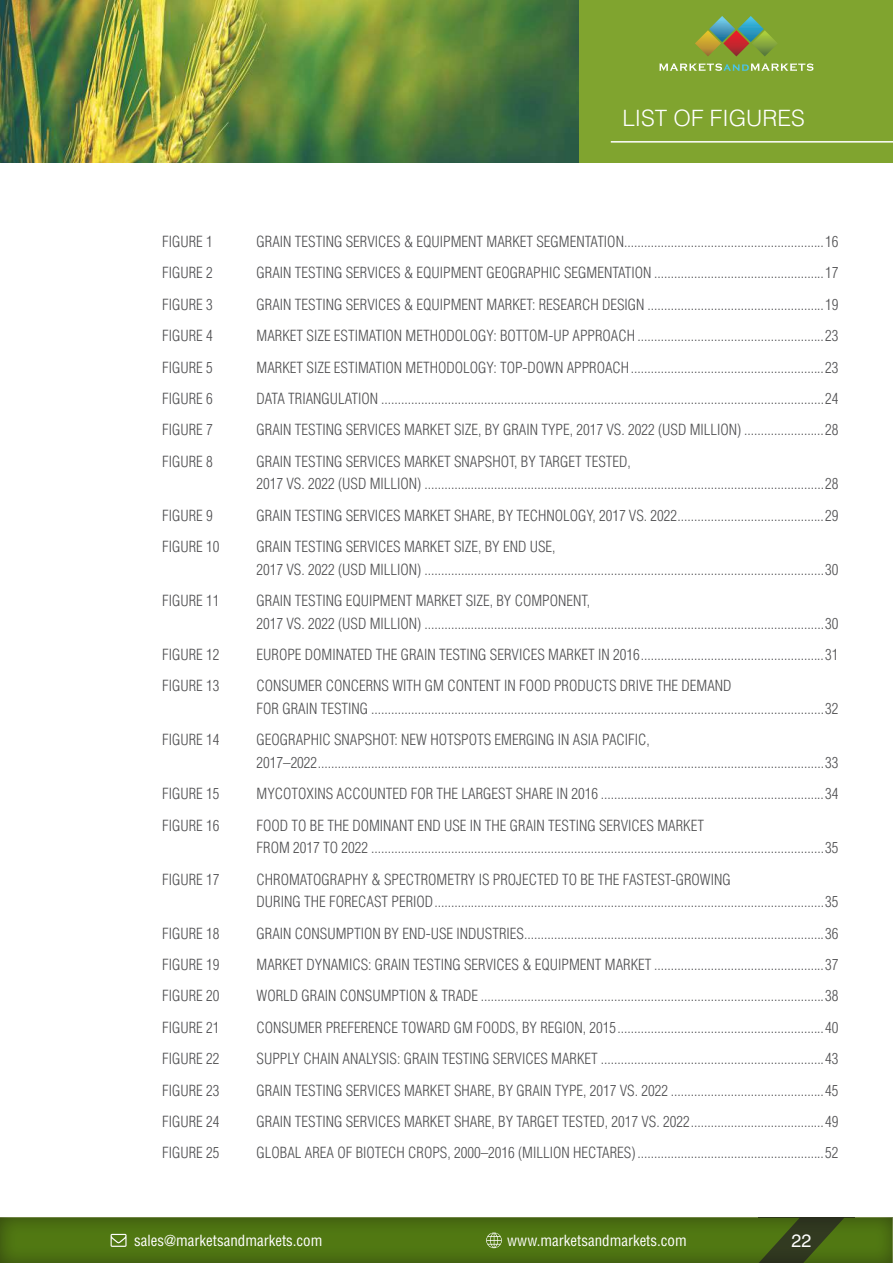
<style>
.page{position:relative;width:893px;height:1263px;background:#fff}
.page>*{position:absolute;margin:0;border:0;box-sizing:border-box;transform-origin:0 0}
.t1{font:300 22.5px "Helvetica LT Std";color:#fff}
.t2{font:18px "Helvetica LT Std";color:#fff}
.t3{font:300 condensed 15px/22.5px "Helvetica LT Std";color:#505052}
.t4{font:condensed 15px "Helvetica LT Std";color:#fff}
.s1{color:#fff}
</style>
<div class="page">
<img style="left:0;top:0;width:580px;height:162px">
<div style="left:580px;top:0;width:313px;height:162px;background:#80a42f"></div>
<hr style="left:611px;top:141px;width:282px;height:2px;background:#fff">
<svg style="left:695px;top:16px;width:82px;height:40px"></svg>
<svg style="left:659px;top:63px;width:154px;height:8px"></svg>
<div style="left:0;top:1216px;width:893px;height:47px;background:#231f20;opacity:.75"></div>
<svg style="left:0;top:1218px;width:892px;height:45px"></svg>
<h1 class="t1" style="left:622px;top:104px;width:184px">LIST OF FIGURES</h1>
<p class="t3" style="left:148px;top:230px;width:66px"><span class="s1">•</span> FIGURE 1</p>
<p class="t3" style="left:256px;top:230px;width:583px">GRAIN TESTING SERVICES &amp; EQUIPMENT MARKET SEGMENTATION............................................................16</p>
<p class="t3" style="left:148px;top:262px;width:66px"><span class="s1">•</span> FIGURE 2</p>
<p class="t3" style="left:256px;top:262px;width:583px">GRAIN TESTING SERVICES &amp; EQUIPMENT GEOGRAPHIC SEGMENTATION ...................................................17</p>
<p class="t3" style="left:148px;top:293px;width:66px"><span class="s1">•</span> FIGURE 3</p>
<p class="t3" style="left:256px;top:293px;width:583px">GRAIN TESTING SERVICES &amp; EQUIPMENT MARKET: RESEARCH DESIGN .....................................................19</p>
<p class="t3" style="left:148px;top:324px;width:66px"><span class="s1">•</span> FIGURE 4</p>
<p class="t3" style="left:256px;top:324px;width:583px">MARKET SIZE ESTIMATION METHODOLOGY: BOTTOM-UP APPROACH ........................................................23</p>
<p class="t3" style="left:148px;top:356px;width:66px"><span class="s1">•</span> FIGURE 5</p>
<p class="t3" style="left:256px;top:356px;width:583px">MARKET SIZE ESTIMATION METHODOLOGY: TOP-DOWN APPROACH..........................................................23</p>
<p class="t3" style="left:148px;top:387px;width:66px"><span class="s1">•</span> FIGURE 6</p>
<p class="t3" style="left:256px;top:387px;width:583px">DATA TRIANGULATION .....................................................................................................................................24</p>
<p class="t3" style="left:148px;top:419px;width:66px"><span class="s1">•</span> FIGURE 7</p>
<p class="t3" style="left:256px;top:419px;width:583px">GRAIN TESTING SERVICES MARKET SIZE, BY GRAIN TYPE, 2017 VS. 2022 (USD MILLION) ........................28</p>
<p class="t3" style="left:148px;top:450px;width:66px"><span class="s1">•</span> FIGURE 8</p>
<p class="t3" style="left:256px;top:450px;width:583px">GRAIN TESTING SERVICES MARKET SNAPSHOT, BY TARGET TESTED,<br>2017 VS. 2022 (USD MILLION) ........................................................................................................................28</p>
<p class="t3" style="left:148px;top:504px;width:66px"><span class="s1">•</span> FIGURE 9</p>
<p class="t3" style="left:256px;top:504px;width:583px">GRAIN TESTING SERVICES MARKET SHARE, BY TECHNOLOGY, 2017 VS. 2022............................................29</p>
<p class="t3" style="left:148px;top:535px;width:72px"><span class="s1">•</span> FIGURE 10</p>
<p class="t3" style="left:256px;top:535px;width:583px">GRAIN TESTING SERVICES MARKET SIZE, BY END USE,<br>2017 VS. 2022 (USD MILLION) ........................................................................................................................30</p>
<p class="t3" style="left:148px;top:589px;width:72px"><span class="s1">•</span> FIGURE 11</p>
<p class="t3" style="left:256px;top:589px;width:583px">GRAIN TESTING EQUIPMENT MARKET SIZE, BY COMPONENT,<br>2017 VS. 2022 (USD MILLION) ........................................................................................................................30</p>
<p class="t3" style="left:148px;top:643px;width:72px"><span class="s1">•</span> FIGURE 12</p>
<p class="t3" style="left:256px;top:643px;width:583px">EUROPE DOMINATED THE GRAIN TESTING SERVICES MARKET IN 2016.......................................................31</p>
<p class="t3" style="left:148px;top:675px;width:72px"><span class="s1">•</span> FIGURE 13</p>
<p class="t3" style="left:256px;top:675px;width:583px">CONSUMER CONCERNS WITH GM CONTENT IN FOOD PRODUCTS DRIVE THE DEMAND<br>FOR GRAIN TESTING ........................................................................................................................................32</p>
<p class="t3" style="left:148px;top:728px;width:72px"><span class="s1">•</span> FIGURE 14</p>
<p class="t3" style="left:256px;top:728px;width:583px">GEOGRAPHIC SNAPSHOT: NEW HOTSPOTS EMERGING IN ASIA PACIFIC,<br>2017–2022........................................................................................................................................................33</p>
<p class="t3" style="left:148px;top:782px;width:72px"><span class="s1">•</span> FIGURE 15</p>
<p class="t3" style="left:256px;top:782px;width:583px">MYCOTOXINS ACCOUNTED FOR THE LARGEST SHARE IN 2016 ...................................................................34</p>
<p class="t3" style="left:148px;top:814px;width:72px"><span class="s1">•</span> FIGURE 16</p>
<p class="t3" style="left:256px;top:814px;width:583px">FOOD TO BE THE DOMINANT END USE IN THE GRAIN TESTING SERVICES MARKET<br>FROM 2017 TO 2022 ........................................................................................................................................35</p>
<p class="t3" style="left:148px;top:868px;width:72px"><span class="s1">•</span> FIGURE 17</p>
<p class="t3" style="left:256px;top:868px;width:583px">CHROMATOGRAPHY &amp; SPECTROMETRY IS PROJECTED TO BE THE FASTEST-GROWING<br>DURING THE FORECAST PERIOD.....................................................................................................................35</p>
<p class="t3" style="left:148px;top:922px;width:72px"><span class="s1">•</span> FIGURE 18</p>
<p class="t3" style="left:256px;top:922px;width:583px">GRAIN CONSUMPTION BY END-USE INDUSTRIES..........................................................................................36</p>
<p class="t3" style="left:148px;top:953px;width:72px"><span class="s1">•</span> FIGURE 19</p>
<p class="t3" style="left:256px;top:953px;width:583px">MARKET DYNAMICS: GRAIN TESTING SERVICES &amp; EQUIPMENT MARKET ...................................................37</p>
<p class="t3" style="left:148px;top:984px;width:72px"><span class="s1">•</span> FIGURE 20</p>
<p class="t3" style="left:256px;top:984px;width:583px">WORLD GRAIN CONSUMPTION &amp; TRADE .......................................................................................................38</p>
<p class="t3" style="left:148px;top:1016px;width:72px"><span class="s1">•</span> FIGURE 21</p>
<p class="t3" style="left:256px;top:1016px;width:583px">CONSUMER PREFERENCE TOWARD GM FOODS, BY REGION, 2015..............................................................40</p>
<p class="t3" style="left:148px;top:1047px;width:72px"><span class="s1">•</span> FIGURE 22</p>
<p class="t3" style="left:256px;top:1047px;width:583px">SUPPLY CHAIN ANALYSIS: GRAIN TESTING SERVICES MARKET ...................................................................43</p>
<p class="t3" style="left:148px;top:1079px;width:72px"><span class="s1">•</span> FIGURE 23</p>
<p class="t3" style="left:256px;top:1079px;width:583px">GRAIN TESTING SERVICES MARKET SHARE, BY GRAIN TYPE, 2017 VS. 2022 ..............................................45</p>
<p class="t3" style="left:148px;top:1110px;width:72px"><span class="s1">•</span> FIGURE 24</p>
<p class="t3" style="left:256px;top:1110px;width:583px">GRAIN TESTING SERVICES MARKET SHARE, BY TARGET TESTED, 2017 VS. 2022........................................49</p>
<p class="t3" style="left:148px;top:1141px;width:72px"><span class="s1">•</span> FIGURE 25</p>
<p class="t3" style="left:256px;top:1141px;width:583px">GLOBAL AREA OF BIOTECH CROPS, 2000–2016 (MILLION HECTARES)........................................................52</p>
<p class="t4" style="left:134px;top:1231px;width:190px">sales@marketsandmarkets.com</p>
<p class="t4" style="left:507px;top:1231px;width:181px">www.marketsandmarkets.com</p>
<p class="t2" style="left:791px;top:1230px;width:22px">22</p>
</div>
